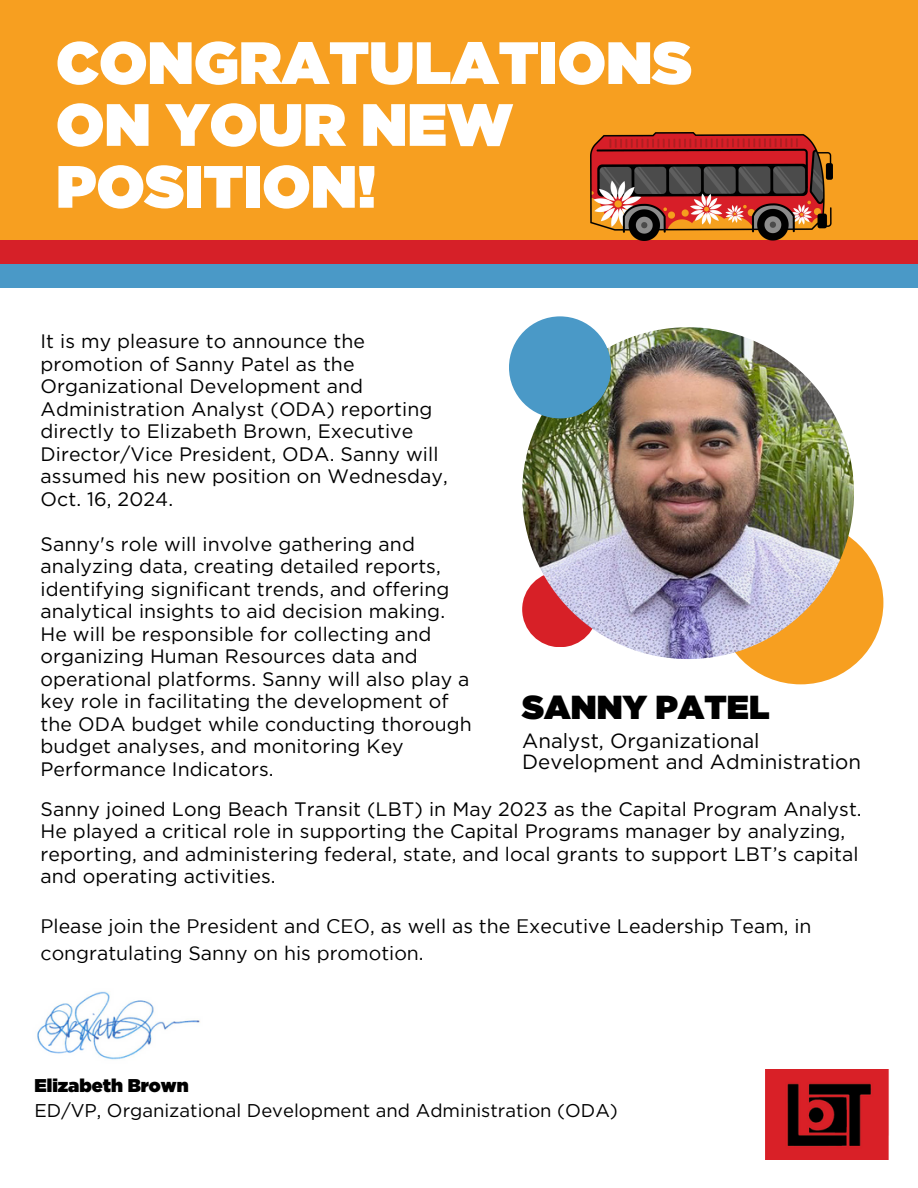
<style>
.page{position:relative;width:918px;height:1188px;background:#fff}
.page>*{position:absolute;margin:0;border:0;box-sizing:border-box;transform-origin:0 0}
.t1{font:900 59.55px/61.8px "Gotham";color:#fff}
.t2{font:900 33.3px "Gotham";color:#000}
.t3{font:20.55px/21.3px "Gotham";color:#000}
.t4{font:19.5px/22.5px "Gotham";letter-spacing:.005em;color:#000}
.t5{font:18.45px "Gotham";color:#000}
.t6{font:900 18.45px "Gotham";color:#000}
</style>
<div class="page">
<img style="left:37px;top:991px;width:163px;height:69px">
<div style="left:0;top:0;width:918px;height:250px;background:#f79f20"></div>
<div style="left:718px;top:521px;width:165px;height:163px;background:#f79f20;border-radius:50%"></div>
<div style="left:522px;top:572px;width:76px;height:75px;background:#d72027;border-radius:50%"></div>
<img style="left:522px;top:327px;width:332px;height:332px;border-radius:50%">
<div style="left:509px;top:316px;width:102px;height:102px;background:#4a99c7;border-radius:50%"></div>
<img style="left:766px;top:1069px;width:123px;height:90px">
<div style="left:0;top:240px;width:918px;height:31px;background:#d62028"></div>
<img style="left:591px;top:132px;width:242px;height:108px">
<div style="left:0;top:264px;width:918px;height:24px;background:#4a99c7"></div>
<h3 class="t1" style="left:56px;top:31px;width:637px">CONGRATULATIONS<br>ON YOUR NEW<br>POSITION!</h3>
<h2 class="t4" style="left:41px;top:330px;width:409px">It is my pleasure to announce the promotion of Sanny Patel as the Organizational Development and Administration Analyst (ODA) reporting directly to Elizabeth Brown, Executive Director/Vice President, ODA. Sanny will assumed his new position on Wednesday, Oct. 16, 2024.</h2>
<h3 class="t4" style="left:41px;top:532px;width:433px">Sanny's role will involve gathering and analyzing data, creating detailed reports, identifying significant trends, and offering analytical insights to aid decision making.<br>He will be responsible for collecting and organizing Human Resources data and operational platforms. Sanny will also play a key role in facilitating the development of the ODA budget while conducting thorough budget analyses, and monitoring Key Performance Indicators.</h3>
<p class="t2" style="left:522px;top:688px;width:249px">SANNY PATEL</p>
<p class="t3" style="left:522px;top:729px;width:340px">Analyst, Organizational<br>Development and Administration</p>
<p class="t4" style="left:41px;top:797px;width:823px">Sanny joined Long Beach Transit (LBT) in May 2023 as the Capital Program Analyst.<br>He played a critical role in supporting the Capital Programs manager by analyzing, reporting, and administering federal, state, and local grants to support LBT’s capital and operating activities.</p>
<p class="t4" style="left:41px;top:914px;width:773px;line-height:27px">Please join the President and CEO, as well as the Executive Leadership Team, in congratulating Sanny on his promotion.</p>
<h3 class="t6" style="left:35px;top:1075px;width:156px">Elizabeth Brown</h3>
<h4 class="t5" style="left:35px;top:1100px;width:585px">ED/VP, Organizational Development and Administration (ODA)</h4>
</div>
